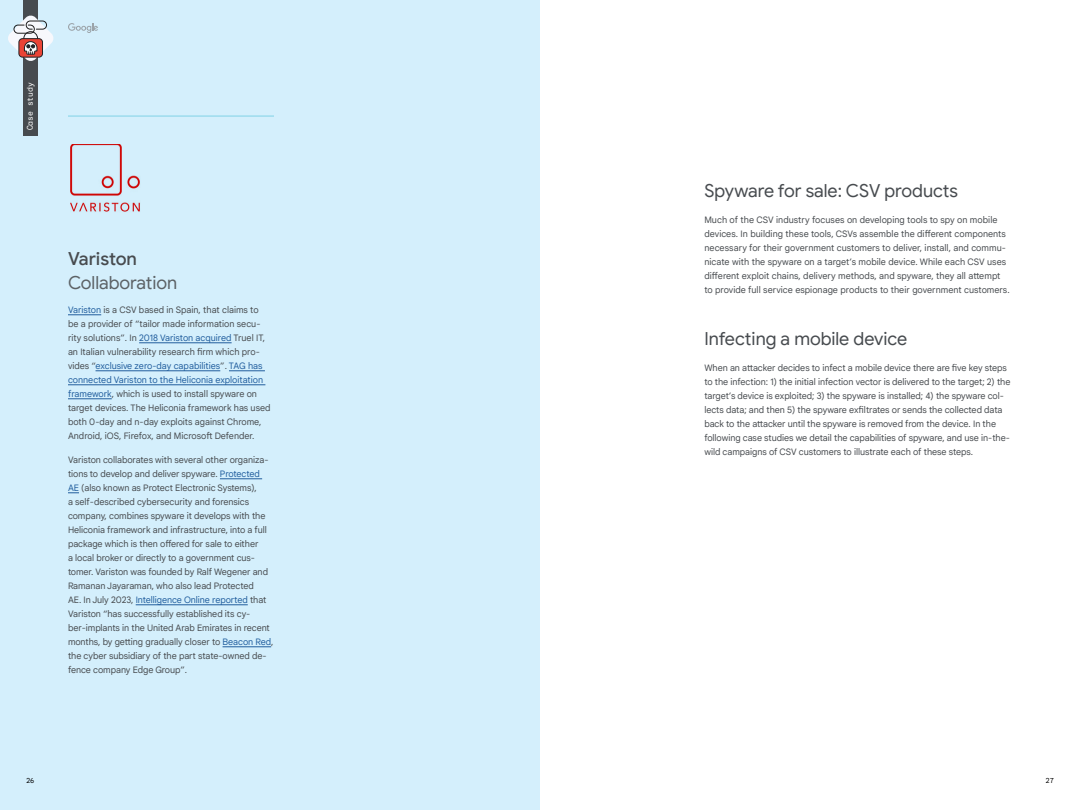
<style>
.page{position:relative;width:1080px;height:810px;background:#fff}
.page>*{position:absolute;margin:0;border:0;box-sizing:border-box;transform-origin:0 0}
.t1{font:18px "Google Sans";letter-spacing:-.005em;color:#474b4f}
.t2{font:18px "Google Sans";letter-spacing:-.005em;color:#5c6266}
.t3{font:500 18px "Google Sans";letter-spacing:-.005em;color:#474b4f}
.t4{font:9px/14px "Google Sans Text";letter-spacing:-.005em;color:#474b4f}
.t5{font:8px "Google Sans Mono";color:#fff}
.t6{font:7px "Google Sans Mono";color:#000}
.s1{color:#215e9e}
</style>
<div class="page">
<div style="left:0;top:0;width:540px;height:810px;background:#d4effc"></div>
<svg style="left:68px;top:23px;width:30px;height:10px"></svg>
<hr style="left:68px;top:314px;width:33px;height:1px;background:#215e9e">
<hr style="left:139px;top:342px;width:93px;height:1px;background:#215e9e">
<hr style="left:96px;top:370px;width:124px;height:1px;background:#215e9e">
<hr style="left:229px;top:370px;width:36px;height:1px;background:#215e9e">
<hr style="left:68px;top:384px;width:197px;height:1px;background:#215e9e">
<hr style="left:68px;top:398px;width:44px;height:1px;background:#215e9e">
<hr style="left:220px;top:478px;width:42px;height:1px;background:#215e9e">
<hr style="left:136px;top:604px;width:112px;height:1px;background:#215e9e">
<hr style="left:223px;top:646px;width:48px;height:1px;background:#215e9e">
<hr style="left:68px;top:116px;width:206px;height:1px;background:#80d2e6">
<img style="left:70px;top:144px;width:70px;height:68px">
<div style="left:23px;top:0;width:15px;height:135px;background:#474b4f"></div>
<svg style="left:8px;top:15px;width:46px;height:46px"></svg>
<p class="t5" style="left:25px;top:130px;width:49px;rotate:-90deg">Case study</p>
<h1 class="t3" style="left:68px;top:248px;width:71px">Variston</h1>
<h1 class="t2" style="left:68px;top:272px;width:111px">Collaboration</h1>
<p class="t4" style="left:68px;top:303px;width:204px"><span class="s1">Variston</span> is a CSV based in Spain, that claims to be a provider of “tailor made information secu&shy;rity solutions”. In <span class="s1">2018 Variston acquired</span> Truel IT, an Italian vulnerability research firm which pro&shy;vides “<span class="s1">exclusive zero-day capabilities</span>”. <span class="s1">TAG has connected Variston to the Heliconia exploitation framework</span>, which is used to install spyware on target devices. The Heliconia framework has used both 0-day and n-day exploits against Chrome, Android, iOS, Firefox, and Microsoft Defender.</p>
<p class="t4" style="left:68px;top:453px;width:207px">Variston collaborates with several other organiza&shy;tions to develop and deliver spyware. <span class="s1">Protected<br>AE</span> (also known as Protect Electronic Systems),<br>a self-described cybersecurity and forensics company, combines spyware it develops with the Heliconia framework and infrastructure, into a full package which is then offered for sale to either<br>a local broker or directly to a government cus&shy;tomer. Variston was founded by Ralf Wegener and Ramanan Jayaraman, who also lead Protected<br>AE. In July 2023, <span class="s1">Intelligence Online reported</span> that Variston “has successfully established its cy&shy;ber-implants in the United Arab Emirates in recent months, by getting gradually closer to <span class="s1">Beacon Red</span>, the cyber subsidiary of the part state-owned de&shy;fence company Edge Group”.</p>
<p class="t6" style="left:26px;top:776px;width:10px">26</p>
<h1 class="t1" style="left:704px;top:179px;width:255px">Spyware for sale: CSV products</h1>
<p class="t4" style="left:704px;top:212px;width:307px">Much of the CSV industry focuses on developing tools to spy on mobile devices. In building these tools, CSVs assemble the different components necessary for their government customers to deliver, install, and commu&shy;nicate with the spyware on a target’s mobile device. While each CSV uses different exploit chains, delivery methods, and spyware, they all attempt to provide full service espionage products to their government customers.</p>
<h1 class="t1" style="left:704px;top:327px;width:205px">Infecting a mobile device</h1>
<p class="t4" style="left:704px;top:360px;width:308px">When an attacker decides to infect a mobile device there are five key steps to the infection: 1) the initial infection vector is delivered to the target; 2) the target’s device is exploited; 3) the spyware is installed; 4) the spyware col&shy;lects data; and then 5) the spyware exfiltrates or sends the collected data back to the attacker until the spyware is removed from the device. In the following case studies we detail the capabilities of spyware, and use in-the&shy;wild campaigns of CSV customers to illustrate each of these steps.</p>
<p class="t6" style="left:1046px;top:776px;width:10px">27</p>
</div>
